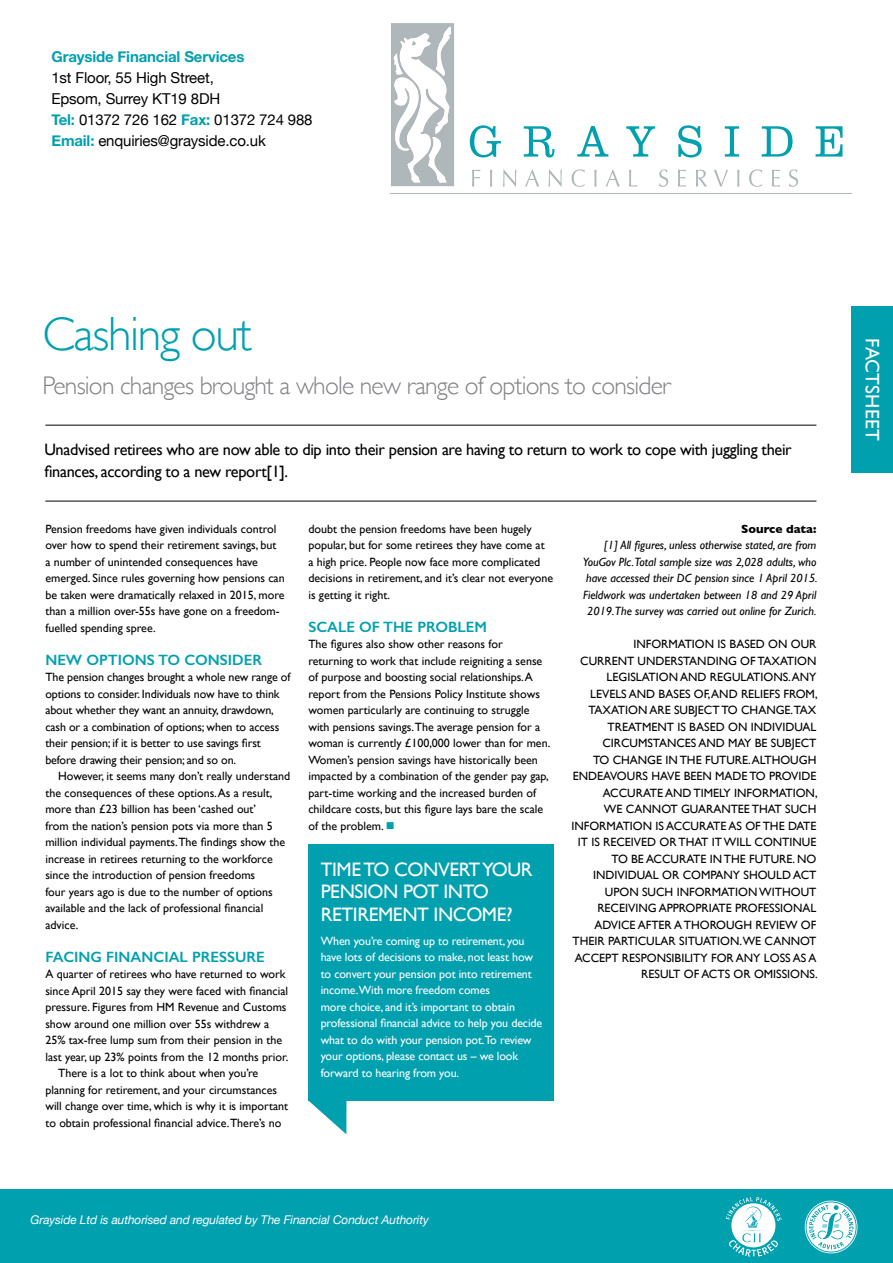
<style>
.page{position:relative;width:893px;height:1263px;background:#fff}
.page>*{position:absolute;margin:0;border:0;box-sizing:border-box;transform-origin:0 0}
.t1{font:300 48px "Gill Sans";letter-spacing:-.03em;color:#00a0af}
.t2{font:300 25.5px "Gill Sans";letter-spacing:-.03em;color:#808285}
.t3{font:19.5px/22.5px "Gill Sans";letter-spacing:-.02em;color:#fff}
.t4{font:19.5px "Gill Sans";letter-spacing:.01em;color:#fff}
.t5{font:16.5px/22.5px "Gill Sans";letter-spacing:-.02em;color:#000}
.t6{font:15px/21px "Helvetica Neue";letter-spacing:-.01em;color:#000}
.t7{font:600 15px "Gill Sans";color:#00a0af}
.t8{font:700 15px "Helvetica Neue";letter-spacing:-.01em;color:#00a0af}
.t9{font:12px/16.5px "Gill Sans";color:#000}
.t10{font:12px/16.5px "Gill Sans";letter-spacing:-.01em;color:#fff}
.t11{font:italic 12px/16.5px "Gill Sans";color:#000;text-align:right}
.t12{font:italic 12px "Helvetica Neue";letter-spacing:-.01em;color:#fff}
.t13{font:700 12px "Gill Sans";color:#000}
.s1{font-weight:700;color:#00a0af}
.s2{color:#00a0af}
</style>
<div class="page">
<hr style="left:45px;top:501px;width:771px;height:1px;background:#000">
<hr style="left:45px;top:425px;width:771px;height:1px;background:#000">
<svg style="left:308px;top:1100px;width:38px;height:34px"></svg>
<div style="left:308px;top:844px;width:245px;height:256px;background:#00a0af"></div>
<div style="left:851px;top:306px;width:42px;height:166px;background:#00a0af"></div>
<div style="left:1px;top:1189px;width:892px;height:74px;background:#00a0af"></div>
<svg style="left:470px;top:125px;width:31px;height:32px"></svg>
<svg style="left:524px;top:126px;width:30px;height:31px"></svg>
<svg style="left:577px;top:126px;width:31px;height:31px"></svg>
<svg style="left:626px;top:126px;width:29px;height:31px"></svg>
<svg style="left:678px;top:125px;width:24px;height:32px"></svg>
<svg style="left:725px;top:126px;width:14px;height:31px"></svg>
<svg style="left:762px;top:126px;width:30px;height:31px"></svg>
<svg style="left:815px;top:126px;width:27px;height:31px"></svg>
<svg style="left:472px;top:170px;width:8px;height:16px"></svg>
<svg style="left:490px;top:170px;width:2px;height:16px"></svg>
<svg style="left:503px;top:169px;width:13px;height:18px"></svg>
<svg style="left:525px;top:169px;width:14px;height:17px"></svg>
<svg style="left:548px;top:169px;width:14px;height:18px"></svg>
<svg style="left:572px;top:169px;width:13px;height:18px"></svg>
<svg style="left:594px;top:170px;width:3px;height:16px"></svg>
<svg style="left:606px;top:169px;width:14px;height:17px"></svg>
<svg style="left:629px;top:170px;width:8px;height:16px"></svg>
<svg style="left:659px;top:169px;width:9px;height:18px"></svg>
<svg style="left:678px;top:170px;width:8px;height:16px"></svg>
<svg style="left:696px;top:170px;width:11px;height:16px"></svg>
<svg style="left:714px;top:170px;width:14px;height:16px"></svg>
<svg style="left:737px;top:170px;width:2px;height:16px"></svg>
<svg style="left:749px;top:169px;width:13px;height:18px"></svg>
<svg style="left:772px;top:170px;width:8px;height:16px"></svg>
<svg style="left:789px;top:169px;width:9px;height:18px"></svg>
<hr style="left:390px;top:193px;width:462px;height:1px;background:#b0b7bb">
<svg style="left:391px;top:23px;width:63px;height:163px"></svg>
<svg style="left:805px;top:1200px;width:52px;height:53px"></svg>
<svg style="left:726px;top:1197px;width:55px;height:59px"></svg>
<p class="t8" style="left:51px;top:48px;width:195px">Grayside Financial Services</p>
<p class="t6" style="left:51px;top:67px;width:263px">1st Floor, 55 High Street,<br>Epsom, Surrey KT19 8DH<br><span class="s1">Tel:</span> 01372 726 162 <span class="s1">Fax:</span> 01372 724 988<br><span class="s1">Email:</span> enquiries@grayside.co.uk</p>
<h1 class="t1" style="left:43px;top:307px;width:211px">Cashing out</h1>
<h2 class="t2" style="left:43px;top:371px;width:630px">Pension changes brought a whole new range of options to consider</h2>
<h3 class="t5" style="left:44px;top:438px;width:749px">Unadvised retirees who are now able to dip into their pension are having to return to work to cope with juggling their finances, according to a new report[1].</h3>
<p class="t9" style="left:45px;top:520px;width:241px">Pension freedoms have given individuals control over how to spend their retirement savings, but a number of unintended consequences have emerged. Since rules governing how pensions can be taken were dramatically relaxed in 2015, more than a million over-55s have gone on a freedom&shy;fuelled spending spree.</p>
<p class="t7" style="left:45px;top:650px;width:218px">NEW OPTIONS TO CONSIDER</p>
<p class="t9" style="left:45px;top:669px;width:247px">The pension changes brought a whole new range of options to consider. Individuals now have to think about whether they want an annuity, drawdown, cash or a combination of options; when to access their pension; if it is better to use savings first before drawing their pension; and so on.</p>
<p class="t9" style="left:45px;top:768px;width:246px;text-indent:13px">However, it seems many don’t really understand the consequences of these options. As a result, more than £23 billion has been ‘cashed out’<br>from the nation’s pension pots via more than 5 million individual payments.The findings show the increase in retirees returning to the workforce since the introduction of pension freedoms<br>four years ago is due to the number of options available and the lack of professional financial advice.</p>
<p class="t7" style="left:45px;top:947px;width:221px">FACING FINANCIAL PRESSURE</p>
<p class="t9" style="left:45px;top:966px;width:242px">A quarter of retirees who have returned to work</p>
<p class="t9" style="left:45px;top:982px;width:244px">since April 2015 say they were faced with financial</p>
<p class="t9" style="left:45px;top:999px;width:243px">pressure. Figures from HM Revenue and Customs</p>
<p class="t9" style="left:45px;top:1015px;width:226px">show around one million over 55s withdrew a</p>
<p class="t9" style="left:45px;top:1032px;width:238px">25% tax-free lump sum from their pension in the</p>
<p class="t9" style="left:45px;top:1048px;width:244px">last year, up 23% points from the 12 months prior.</p>
<p class="t9" style="left:58px;top:1065px;width:202px">There is a lot to think about when you’re</p>
<p class="t9" style="left:45px;top:1081px;width:233px">planning for retirement, and your circumstances</p>
<p class="t9" style="left:45px;top:1098px;width:244px">will change over time, which is why it is important</p>
<p class="t9" style="left:45px;top:1114px;width:238px">to obtain professional financial advice.There’s no</p>
<p class="t9" style="left:308px;top:520px;width:246px">doubt the pension freedoms have been hugely popular, but for some retirees they have come at<br>a high price. People now face more complicated decisions in retirement, and it’s clear not everyone is getting it right.</p>
<p class="t7" style="left:308px;top:617px;width:180px">SCALE OF THE PROBLEM</p>
<p class="t9" style="left:308px;top:636px;width:243px">The figures also show other reasons for returning to work that include reigniting a sense of purpose and boosting social relationships. A report from the Pensions Policy Institute shows women particularly are continuing to struggle with pensions savings.The average pension for a woman is currently £100,000 lower than for men.<br>Women’s pension savings have historically been impacted by a combination of the gender pay gap, part-time working and the increased burden of childcare costs, but this figure lays bare the scale of the problem. <span class="s2">■</span></p>
<h3 class="t3" style="left:321px;top:858px;width:213px">TIME TO CONVERT YOUR<br>PENSION POT INTO<br>RETIREMENT INCOME?</h3>
<p class="t10" style="left:321px;top:932px;width:223px">When you’re coming up to retirement, you have lots of decisions to make, not least how to convert your pension pot into retirement income.With more freedom comes<br>more choice, and it’s important to obtain professional financial advice to help you decide what to do with your pension pot.To review your options, please contact us – we look forward to hearing from you.</p>
<p class="t13" style="left:741px;top:521px;width:77px">Source data:</p>
<p class="t11" style="left:583px;top:537px;width:236px">[1] All figures, unless otherwise stated, are from YouGov Plc.Total sample size was 2,028 adults, who have accessed their DC pension since 1 April 2015.<br>Fieldwork was undertaken between 18 and 29 April 2019.The survey was carried out online for Zurich.</p>
<p class="t9" style="left:571px;top:636px;width:248px;text-align:right">INFORMATION IS BASED ON OUR<br>CURRENT UNDERSTANDING OF TAXATION LEGISLATION AND REGULATIONS. ANY LEVELS AND BASES OF, AND RELIEFS FROM, TAXATION ARE SUBJECT TO CHANGE.TAX TREATMENT IS BASED ON INDIVIDUAL CIRCUMSTANCES AND MAY BE SUBJECT<br>TO CHANGE IN THE FUTURE. ALTHOUGH ENDEAVOURS HAVE BEEN MADE TO PROVIDE ACCURATE AND TIMELY INFORMATION,<br>WE CANNOT GUARANTEE THAT SUCH INFORMATION IS ACCURATE AS OF THE DATE IT IS RECEIVED OR THAT IT WILL CONTINUE TO BE ACCURATE IN THE FUTURE. NO INDIVIDUAL OR COMPANY SHOULD ACT UPON SUCH INFORMATION WITHOUT RECEIVING APPROPRIATE PROFESSIONAL ADVICE AFTER A THOROUGH REVIEW OF THEIR PARTICULAR SITUATION.WE CANNOT ACCEPT RESPONSIBILITY FOR ANY LOSS AS A RESULT OF ACTS OR OMISSIONS.</p>
<p class="t12" style="left:31px;top:1213px;width:400px">Grayside Ltd is authorised and regulated by The Financial Conduct Authority</p>
<h3 class="t4" style="left:884px;top:338px;width:104px;rotate:90deg">FACTSHEET</h3>
</div>
